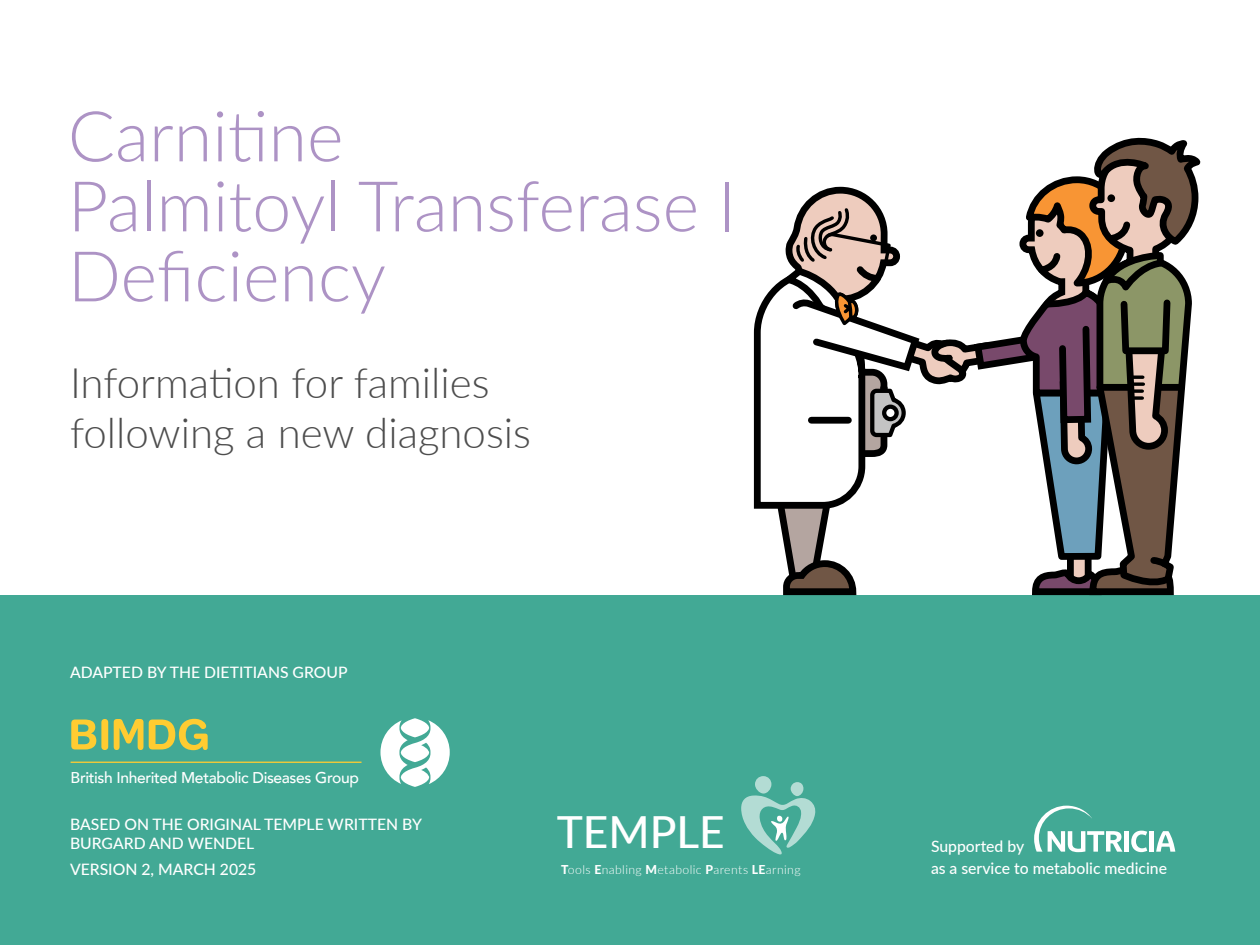
<style>
.page{position:relative;width:1260px;height:945px;background:#fff}
.page>*{position:absolute;margin:0;border:0;box-sizing:border-box;transform-origin:0 0}
.t1{font:300 70px/70px "Lato";color:#ad93c5}
.t2{font:500 44.27px "Lato";color:#fff}
.t3{font:300 42px/50.4px "Lato";color:#4d4d4d}
.t4{font:500 15.75px/18.9px "Lato";color:#fff}
.t5{font:500 15.58px "Avenir";letter-spacing:-.025em;color:#fff}
.t6{font:300 12.25px "Lato";letter-spacing:.035em;color:#fff}
.s1{font-weight:800}
</style>
<div class="page">
<div style="left:0;top:595px;width:1260px;height:350px;background:#42a995"></div>
<svg style="left:753px;top:137px;width:448px;height:459px"></svg>
<svg style="left:741px;top:776px;width:75px;height:79px"></svg>
<svg style="left:380px;top:718px;width:70px;height:69px"></svg>
<svg style="left:71px;top:720px;width:25px;height:29px"></svg>
<div style="left:101px;top:719px;width:7px;height:31px;background:#ffcc31;border-radius:3px"></div>
<svg style="left:114px;top:719px;width:29px;height:31px"></svg>
<svg style="left:149px;top:719px;width:59px;height:31px"></svg>
<hr style="left:71px;top:762px;width:291px;height:1px;background:#ffcc31">
<div style="left:1149px;top:831px;width:5px;height:21px;background:#fff"></div>
<svg style="left:1156px;top:831px;width:19px;height:21px"></svg>
<svg style="left:1131px;top:831px;width:16px;height:21px"></svg>
<div style="left:1124px;top:831px;width:5px;height:21px;background:#fff"></div>
<svg style="left:1034px;top:806px;width:89px;height:46px"></svg>
<h1 class="t1" style="left:68px;top:99px;width:670px">Carnitine<br>Palmitoyl Transferase I<br>Deficiency</h1>
<h3 class="t3" style="left:70px;top:356px;width:463px">Information for families following a new diagnosis</h3>
<p class="t4" style="left:70px;top:663px;width:279px">ADAPTED BY THE DIETITIANS GROUP</p>
<p class="t5" style="left:71px;top:764px;width:290px">British Inherited Metabolic Diseases Group</p>
<p class="t4" style="left:70px;top:814px;width:353px">BASED ON THE ORIGINAL TEMPLE WRITTEN BY<br>BURGARD AND WENDEL</p>
<p class="t4" style="left:70px;top:859px;width:188px">VERSION 2, MARCH 2025</p>
<h2 class="t2" style="left:557px;top:800px;width:170px">TEMPLE</h2>
<p class="t6" style="left:561px;top:861px;width:241px"><span class="s1">T</span>ools <span class="s1">E</span>nabling <span class="s1">M</span>etabolic <span class="s1">P</span>arents <span class="s1">LE</span>arning</p>
<p class="t4" style="left:931px;top:834px;width:238px;line-height:22.1px">Supported by<br>as a service to metabolic medicine</p>
</div>
